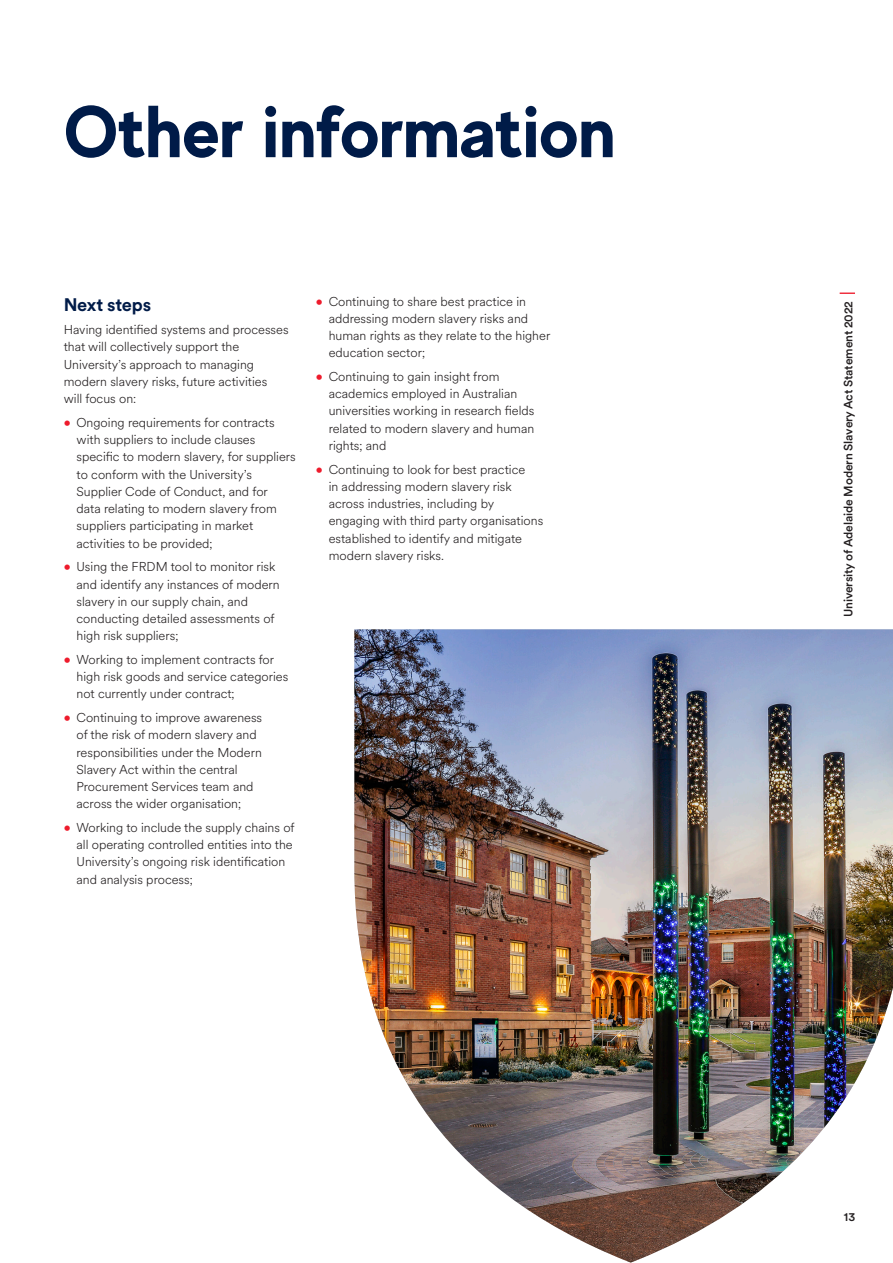
<style>
.page{position:relative;width:893px;height:1263px;background:#fff}
.page>*{position:absolute;margin:0;border:0;box-sizing:border-box;transform-origin:0 0}
.UoA_head_1{font:700 73.5px "MADE Evolve Sans";color:#001b48}
.UoA_head_2{font:700 18px "Circular XX";letter-spacing:-.01em;color:#001b48}
.UoA_body{font:300 12.75px/17.2px "Circular XX";color:#231f20}
.t1{font:500 12px "Circular XX";letter-spacing:-.01em;color:#231f20}
.s1{font-weight:700;color:#ee1b2c}
</style>
<div class="page">
<img style="left:354px;top:629px;width:539px;height:634px">
<svg style="left:840px;top:293px;width:15px;height:1px"></svg>
<p class="UoA_head_1" style="left:64px;top:85px;width:554px">Other information</p>
<p class="UoA_head_2" style="left:64px;top:292px;width:89px">Next steps</p>
<p class="UoA_body" style="left:64px;top:321px;width:226px">Having identified systems and processes that will collectively support the University’s approach to managing modern slavery risks, future activities will focus on:</p>
<p class="UoA_body" style="left:77px;top:413px;width:221px;text-indent:-13px"><span class="s1">•</span> Ongoing requirements for contracts with suppliers to include clauses specific to modern slavery, for suppliers to conform with the University’s Supplier Code of Conduct, and for<br>data relating to modern slavery from suppliers participating in market activities to be provided;</p>
<p class="UoA_body" style="left:77px;top:558px;width:205px;text-indent:-13px"><span class="s1">•</span> Using the FRDM tool to monitor risk and identify any instances of modern slavery in our supply chain, and conducting detailed assessments of high risk suppliers;</p>
<p class="UoA_body" style="left:77px;top:650px;width:213px;text-indent:-13px"><span class="s1">•</span> Working to implement contracts for high risk goods and service categories not currently under contract;</p>
<p class="UoA_body" style="left:77px;top:708px;width:187px;text-indent:-13px"><span class="s1">•</span> Continuing to improve awareness of the risk of modern slavery and responsibilities under the Modern<br>Slavery Act within the central<br>Procurement Services team and across the wider organisation;</p>
<p class="UoA_body" style="left:77px;top:818px;width:220px;text-indent:-13px"><span class="s1">•</span> Working to include the supply chains of all operating controlled entities into the University’s ongoing risk identification and analysis process;</p>
<p class="UoA_body" style="left:329px;top:292px;width:223px;text-indent:-13px"><span class="s1">•</span> Continuing to share best practice in addressing modern slavery risks and human rights as they relate to the higher education sector;</p>
<p class="UoA_body" style="left:329px;top:367px;width:207px;text-indent:-13px"><span class="s1">•</span> Continuing to gain insight from academics employed in Australian universities working in research fields related to modern slavery and human rights; and</p>
<p class="UoA_body" style="left:329px;top:460px;width:216px;text-indent:-13px"><span class="s1">•</span> Continuing to look for best practice<br>in addressing modern slavery risk across industries, including by engaging with third party organisations established to identify and mitigate modern slavery risks.</p>
<p class="t1" style="left:840px;top:617px;width:318px;rotate:-90deg">University of Adelaide Modern Slavery Act Statement 2022</p>
<p class="t1" style="left:844px;top:1208px;width:13px">13</p>
</div>
